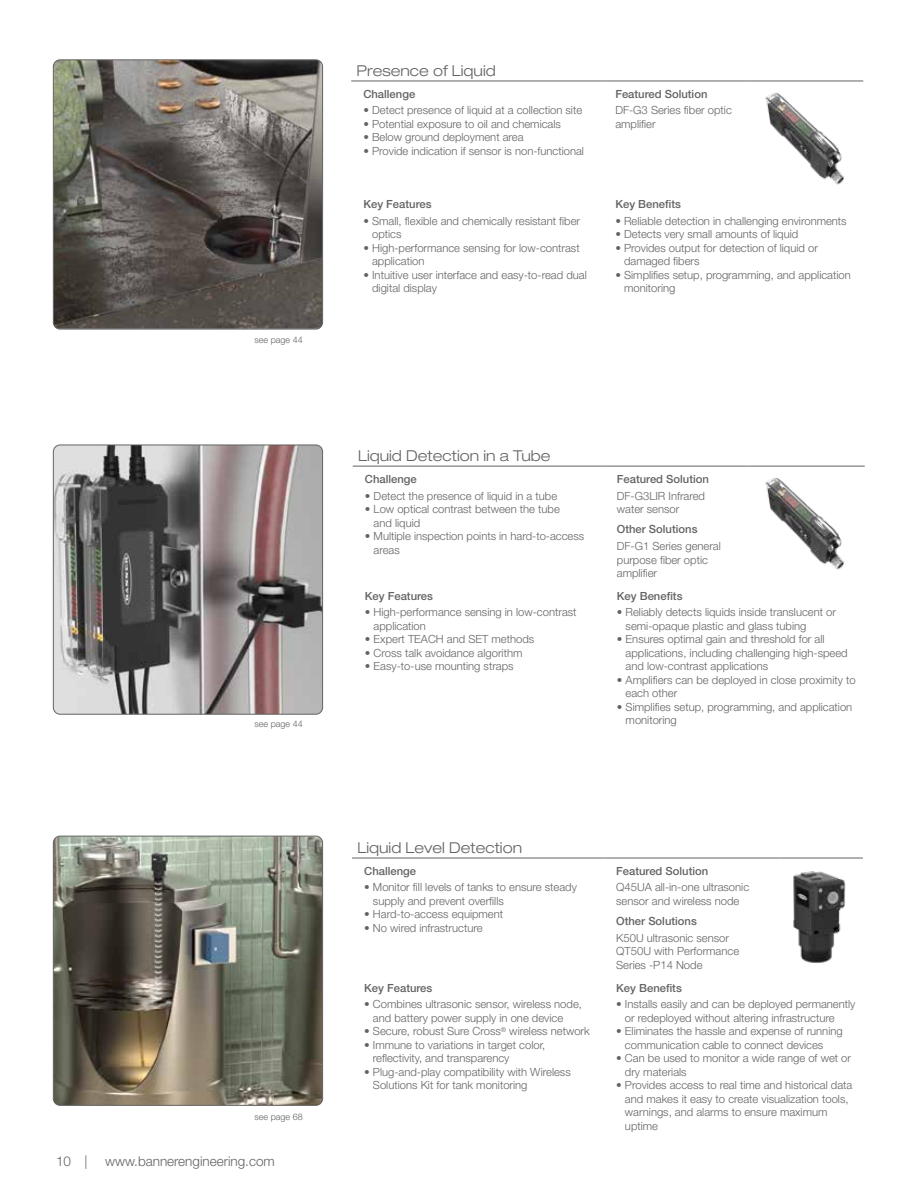
<style>
.page{position:relative;width:918px;height:1188px;background:#fff}
.page>*{position:absolute;margin:0;border:0;box-sizing:border-box;transform-origin:0 0}
.t1{font:300 expanded 15px "Helvetica Neue LT Pro";color:#646363}
.t2{font:300 13.5px "Helvetica Neue LT Pro";color:#646363}
.t3{font:300 11.25px/13.5px "Helvetica Neue LT Pro";color:#646363}
.t4{font:500 11.25px "Helvetica Neue LT Pro";color:#646363}
.t5{font:300 9px "Helvetica Neue LT Pro";color:#646363}
</style>
<div class="page">
<img style="left:53px;top:60px;width:270px;height:269px">
<div style="left:53px;top:60px;width:270px;height:269px;border:1px solid #646363;border-radius:7px"></div>
<hr style="left:351px;top:81px;width:252px;height:1px;background:#646363">
<hr style="left:603px;top:81px;width:147px;height:1px;background:#646363">
<hr style="left:750px;top:81px;width:113px;height:1px;background:#646363">
<img style="left:765px;top:93px;width:79px;height:92px">
<img style="left:53px;top:445px;width:270px;height:269px">
<div style="left:53px;top:445px;width:270px;height:269px;border:1px solid #646363;border-radius:7px"></div>
<hr style="left:353px;top:466px;width:251px;height:1px;background:#646363">
<hr style="left:604px;top:466px;width:143px;height:1px;background:#646363">
<hr style="left:747px;top:466px;width:118px;height:1px;background:#646363">
<img style="left:765px;top:478px;width:79px;height:92px">
<img style="left:53px;top:836px;width:270px;height:269px">
<div style="left:53px;top:836px;width:270px;height:270px;border:1px solid #646363;border-radius:7px"></div>
<hr style="left:352px;top:858px;width:251px;height:1px;background:#646363">
<hr style="left:603px;top:858px;width:176px;height:1px;background:#646363">
<hr style="left:779px;top:858px;width:84px;height:1px;background:#646363">
<img style="left:793px;top:871px;width:53px;height:92px">
<p class="t5" style="left:255px;top:334px;width:50px">see page 44</p>
<h1 class="t1" style="left:357px;top:61px;width:141px">Presence of Liquid</h1>
<p class="t4" style="left:363px;top:87px;width:53px">Challenge</p>
<p class="t3" style="left:363px;top:103px;width:220px">• Detect presence of liquid at a collection site</p>
<p class="t3" style="left:363px;top:117px;width:199px">• Potential exposure to oil and chemicals</p>
<p class="t3" style="left:363px;top:130px;width:162px">• Below ground deployment area</p>
<p class="t3" style="left:363px;top:144px;width:222px">• Provide indication if sensor is non-functional</p>
<p class="t4" style="left:363px;top:198px;width:70px">Key Features</p>
<p class="t3" style="left:372px;top:214px;width:209px;text-indent:-9px">• Small, flexible and chemically resistant fiber optics</p>
<p class="t3" style="left:372px;top:241px;width:209px;text-indent:-9px">• High-performance sensing for low-contrast application</p>
<p class="t3" style="left:372px;top:268px;width:216px;text-indent:-9px">• Intuitive user interface and easy-to-read dual digital display</p>
<p class="t4" style="left:615px;top:87px;width:94px">Featured Solution</p>
<p class="t3" style="left:615px;top:103px;width:118px">DF-G3 Series fiber optic amplifier</p>
<p class="t4" style="left:615px;top:198px;width:67px">Key Benefits</p>
<p class="t3" style="left:615px;top:214px;width:233px">• Reliable detection in challenging environments</p>
<p class="t3" style="left:615px;top:227px;width:184px">• Detects very small amounts of liquid</p>
<p class="t3" style="left:624px;top:241px;width:195px;text-indent:-9px">• Provides output for detection of liquid or damaged fibers</p>
<p class="t3" style="left:624px;top:268px;width:228px;text-indent:-9px">• Simplifies setup, programming, and application monitoring</p>
<h1 class="t1" style="left:358px;top:446px;width:194px">Liquid Detection in a Tube</h1>
<p class="t4" style="left:365px;top:472px;width:53px">Challenge</p>
<p class="t3" style="left:365px;top:489px;width:194px">• Detect the presence of liquid in a tube</p>
<p class="t3" style="left:374px;top:502px;width:188px;text-indent:-9px">• Low optical contrast between the tube and liquid</p>
<p class="t3" style="left:374px;top:529px;width:212px;text-indent:-9px">• Multiple inspection points in hard-to-access areas</p>
<p class="t4" style="left:365px;top:589px;width:70px">Key Features</p>
<p class="t3" style="left:374px;top:605px;width:204px;text-indent:-9px">• High-performance sensing in low-contrast application</p>
<p class="t3" style="left:365px;top:632px;width:171px">• Expert TEACH and SET methods</p>
<p class="t3" style="left:365px;top:646px;width:159px">• Cross talk avoidance algorithm</p>
<p class="t3" style="left:365px;top:659px;width:150px">• Easy-to-use mounting straps</p>
<p class="t4" style="left:617px;top:472px;width:94px">Featured Solution</p>
<p class="t3" style="left:617px;top:489px;width:90px">DF-G3LIR Infrared water sensor</p>
<p class="t4" style="left:617px;top:523px;width:82px">Other Solutions</p>
<p class="t3" style="left:617px;top:539px;width:105px">DF-G1 Series general purpose fiber optic amplifier</p>
<p class="t4" style="left:617px;top:589px;width:67px">Key Benefits</p>
<p class="t3" style="left:626px;top:605px;width:212px;text-indent:-9px">• Reliably detects liquids inside translucent or semi-opaque plastic and glass tubing</p>
<p class="t3" style="left:626px;top:632px;width:224px;text-indent:-9px">• Ensures optimal gain and threshold for all applications, including challenging high-speed and low-contrast applications</p>
<p class="t3" style="left:626px;top:673px;width:232px;text-indent:-9px">• Amplifiers can be deployed in close proximity to each other</p>
<p class="t3" style="left:617px;top:700px;width:237px">• Simplifies setup, programming, and application</p>
<p class="t5" style="left:255px;top:718px;width:50px">see page 44</p>
<p class="t3" style="left:626px;top:713px;width:53px">monitoring</p>
<p class="t5" style="left:255px;top:1111px;width:50px">see page 68</p>
<p class="t2" style="left:56px;top:1153px;width:33px">10 |</p>
<p class="t2" style="left:105px;top:1153px;width:171px">www.bannerengineering.com</p>
<h1 class="t1" style="left:357px;top:838px;width:166px">Liquid Level Detection</h1>
<p class="t4" style="left:364px;top:864px;width:53px">Challenge</p>
<p class="t3" style="left:373px;top:880px;width:205px;text-indent:-9px">• Monitor fill levels of tanks to ensure steady supply and prevent overfills</p>
<p class="t3" style="left:364px;top:907px;width:140px">• Hard-to-access equipment</p>
<p class="t3" style="left:364px;top:921px;width:120px">• No wired infrastructure</p>
<p class="t4" style="left:364px;top:981px;width:70px">Key Features</p>
<p class="t3" style="left:373px;top:997px;width:211px;text-indent:-9px">• Combines ultrasonic sensor, wireless node, and battery power supply in one device</p>
<p class="t3" style="left:364px;top:1024px;width:227px">• Secure, robust Sure Cross<sup>®</sup> wireless network</p>
<p class="t3" style="left:373px;top:1038px;width:174px;text-indent:-9px">• Immune to variations in target color, reflectivity, and transparency</p>
<p class="t3" style="left:373px;top:1065px;width:199px;text-indent:-9px">• Plug-and-play compatibility with Wireless<br>Solutions Kit for tank monitoring</p>
<p class="t4" style="left:616px;top:864px;width:94px">Featured Solution</p>
<p class="t3" style="left:616px;top:880px;width:134px">Q45UA all-in-one ultrasonic sensor and wireless node</p>
<p class="t4" style="left:616px;top:914px;width:82px">Other Solutions</p>
<p class="t3" style="left:616px;top:931px;width:124px">K50U ultrasonic sensor<br>QT50U with Performance<br>Series -P14 Node</p>
<p class="t4" style="left:616px;top:981px;width:67px">Key Benefits</p>
<p class="t3" style="left:625px;top:997px;width:232px;text-indent:-9px">• Installs easily and can be deployed permanently or redeployed without altering infrastructure</p>
<p class="t3" style="left:625px;top:1024px;width:219px;text-indent:-9px">• Eliminates the hassle and expense of running communication cable to connect devices</p>
<p class="t3" style="left:625px;top:1051px;width:228px;text-indent:-9px">• Can be used to monitor a wide range of wet or dry materials</p>
<p class="t3" style="left:625px;top:1078px;width:229px;text-indent:-9px">• Provides access to real time and historical data and makes it easy to create visualization tools, warnings, and alarms to ensure maximum uptime</p>
</div>
